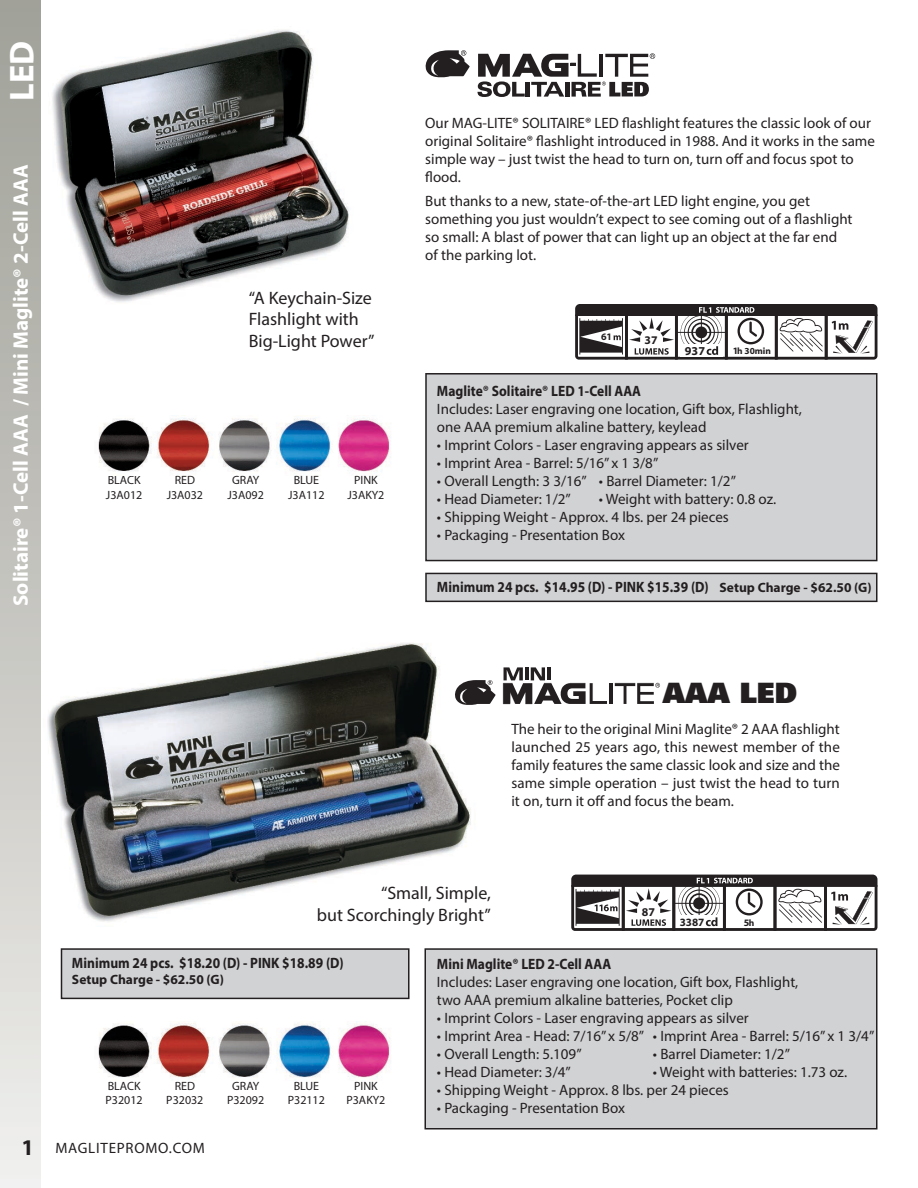
<style>
.page{position:relative;width:918px;height:1188px;background:#fff}
.page>*{position:absolute;margin:0;border:0;box-sizing:border-box;transform-origin:0 0}
.t1{font:700 34.5px "Myriad Pro";color:#fff}
.t2{font:900 28.05px "Univers";color:#231f20}
.t3{font:700 21px "Myriad Pro";color:#fff}
.t4{font:18px/21.6px "Myriad Pro";color:#231f20;text-align:right}
.t5{font:15px/18px "Myriad Pro";color:#231f20}
.t6{font:700 15px "Myriad Pro";color:#231f20;scale:.9 1}
.t7{font:15px "Myriad Pro";letter-spacing:.05em;color:#231f20}
.t8{font:700 13.5px "Myriad Pro";color:#231f20}
.t9{font:700 12.15px "Myriad";color:#231f20}
.t10{font:12px/14.4px "Myriad Pro";color:#231f20;text-align:center}
.t11{font:700 11.85px "Myriad Pro";color:#231f20}
.t12{font:700 11.7px "Myriad";color:#231f20}
.t13{font:700 11.25px "Myriad Pro";color:#231f20}
.t14{font:700 10.05px "Myriad";color:#231f20}
.t15{font:700 9.9px "Myriad Pro";color:#231f20}
.t16{font:700 9.3px "Myriad";letter-spacing:-.005em;color:#231f20}
.s1{font-size:9.75px}
.s2{font-size:13.5px}
.s3{font-size:9.3px}
.s4{font-weight:700;font-size:22.5px}
</style>
<div class="page">
<img style="left:40px;top:643px;width:431px;height:283px">
<img style="left:40px;top:11px;width:309px;height:310px">
<div style="left:0;top:0;width:40px;height:1188px;background:linear-gradient(to bottom,#9e9f97,#efeeeb)"></div>
<svg style="left:503px;top:667px;width:157px;height:37px"></svg>
<svg style="left:455px;top:680px;width:40px;height:25px"></svg>
<svg style="left:426px;top:50px;width:44px;height:28px"></svg>
<svg style="left:478px;top:53px;width:177px;height:44px"></svg>
<div style="left:425px;top:373px;width:452px;height:188px;background:#d1d2d4"></div>
<div style="left:424px;top:948px;width:454px;height:182px;background:#d1d2d4"></div>
<svg style="left:575px;top:304px;width:302px;height:56px"></svg>
<svg style="left:425px;top:573px;width:453px;height:29px;background:#c0c1c3"></svg>
<svg style="left:571px;top:875px;width:306px;height:56px"></svg>
<svg style="left:61px;top:948px;width:349px;height:51px;background:#c6c6c8"></svg>
<img style="left:98px;top:418px;width:293px;height:54px">
<img style="left:98px;top:1022px;width:293px;height:58px">
<h1 class="t1" style="left:9px;top:101px;width:62px;rotate:-90deg">LED</h1>
<h3 class="t3" style="left:13px;top:606px;width:443px;rotate:-90deg">Solitaire® 1-Cell AAA / Mini Maglite® 2-Cell AAA</h3>
<p class="t4" style="left:249px;top:288px;width:127px;text-align:left">“A Keychain-Size<br>Flashlight with<br>Big-Light Power”</p>
<p class="t10" style="left:106px;top:474px;width:38px;text-align:left">BLACK<br>J3A012</p>
<p class="t10" style="left:167px;top:474px;width:38px">RED<br>J3A032</p>
<p class="t10" style="left:227px;top:474px;width:38px">GRAY<br>J3A092</p>
<p class="t10" style="left:288px;top:474px;width:38px">BLUE<br>J3A112</p>
<p class="t10" style="left:347px;top:474px;width:39px">PINK<br>J3AKY2</p>
<p class="t5" style="left:425px;top:115px;width:451px">Our MAG-LITE® SOLITAIRE® LED flashlight features the classic look of our original Solitaire® flashlight introduced in 1988. And it works in the same simple way – just twist the head to turn on, turn off and focus spot to flood.</p>
<p class="t5" style="left:425px;top:193px;width:429px">But thanks to a new, state-of-the-art LED light engine, you get something you just wouldn’t expect to see coming out of a flashlight so small: A blast of power that can light up an object at the far end of the parking lot.</p>
<p class="t14" style="left:601px;top:333px;width:13px">61</p>
<p class="t12" style="left:645px;top:335px;width:15px">37</p>
<p class="t9" style="left:685px;top:346px;width:22px">937</p>
<p class="t16" style="left:733px;top:348px;width:40px"><span class="s1">1</span>h 30min</p>
<p class="t6" style="left:437px;top:385px;width:228px">Maglite® Solitaire® LED 1-Cell AAA</p>
<p class="t5" style="left:437px;top:401px;width:367px">Includes: Laser engraving one location, Gift box, Flashlight, one AAA premium alkaline battery, keylead</p>
<p class="t5" style="left:437px;top:437px;width:313px">• Imprint Colors - Laser engraving appears as silver</p>
<p class="t5" style="left:437px;top:455px;width:223px">• Imprint Area - Barrel: 5/16” x 1 3/8”</p>
<p class="t5" style="left:437px;top:473px;width:301px">• Overall Length: 3 3/16” • Barrel Diameter: 1/2”</p>
<p class="t5" style="left:437px;top:491px;width:135px">• Head Diameter: 1/2”</p>
<p class="t5" style="left:599px;top:491px;width:179px">• Weight with battery: 0.8 oz.</p>
<p class="t5" style="left:437px;top:509px;width:293px">• Shipping Weight - Approx. 4 lbs. per 24 pieces</p>
<p class="t5" style="left:437px;top:527px;width:190px">• Packaging - Presentation Box</p>
<p class="t6" style="left:437px;top:581px;width:484px">Minimum 24 pcs. $14.95 (D) - PINK $15.39 (D) <span class="s2">Setup Charge - $62.50 (G)</span></p>
<h2 class="t2" style="left:663px;top:683px;width:136px">AAA LED</h2>
<p class="t5" style="left:511px;top:721px;width:330px;text-align:justify">The heir to the original Mini Maglite® 2 AAA flashlight launched 25 years ago, this newest member of the family features the same classic look and size and the same simple operation – just twist the head to turn it on, turn it off and focus the beam.</p>
<p class="t4" style="left:317px;top:884px;width:175px">“Small, Simple,<br>but Scorchingly Bright”</p>
<p class="t11" style="left:642px;top:907px;width:15px">87</p>
<p class="t13" style="left:680px;top:918px;width:26px">3387</p>
<p class="t15" style="left:744px;top:919px;width:12px">5<span class="s3">h</span></p>
<p class="t6" style="left:72px;top:957px;width:303px">Minimum 24 pcs. $18.20 (D) - PINK $18.89 (D)</p>
<p class="t8" style="left:72px;top:975px;width:154px">Setup Charge - $62.50 (G)</p>
<p class="t10" style="left:106px;top:1080px;width:39px;text-align:left">BLACK<br>P32012</p>
<p class="t10" style="left:166px;top:1080px;width:39px">RED<br>P32032</p>
<p class="t10" style="left:227px;top:1080px;width:39px">GRAY<br>P32092</p>
<p class="t10" style="left:288px;top:1080px;width:39px">BLUE<br>P32112</p>
<p class="t10" style="left:346px;top:1080px;width:40px">PINK<br>P3AKY2</p>
<p class="t6" style="left:437px;top:958px;width:195px">Mini Maglite® LED 2-Cell AAA</p>
<p class="t5" style="left:437px;top:974px;width:363px">Includes: Laser engraving one location, Gift box, Flashlight, two AAA premium alkaline batteries, Pocket clip</p>
<p class="t5" style="left:437px;top:1010px;width:313px">• Imprint Colors - Laser engraving appears as silver</p>
<p class="t5" style="left:437px;top:1028px;width:439px">• Imprint Area - Head: 7/16” x 5/8” • Imprint Area - Barrel: 5/16” x 1 3/4”</p>
<p class="t5" style="left:437px;top:1046px;width:146px">• Overall Length: 5.109”</p>
<p class="t5" style="left:653px;top:1046px;width:139px">• Barrel Diameter: 1/2”</p>
<p class="t5" style="left:437px;top:1064px;width:135px">• Head Diameter: 3/4”</p>
<p class="t5" style="left:653px;top:1064px;width:196px">• Weight with batteries: 1.73 oz.</p>
<p class="t5" style="left:437px;top:1082px;width:293px">• Shipping Weight - Approx. 8 lbs. per 24 pieces</p>
<p class="t5" style="left:437px;top:1100px;width:190px">• Packaging - Presentation Box</p>
<p class="t7" style="left:22px;top:1143px;width:185px"><span class="s4">1</span> MAGLITEPROMO.COM</p>
</div>
